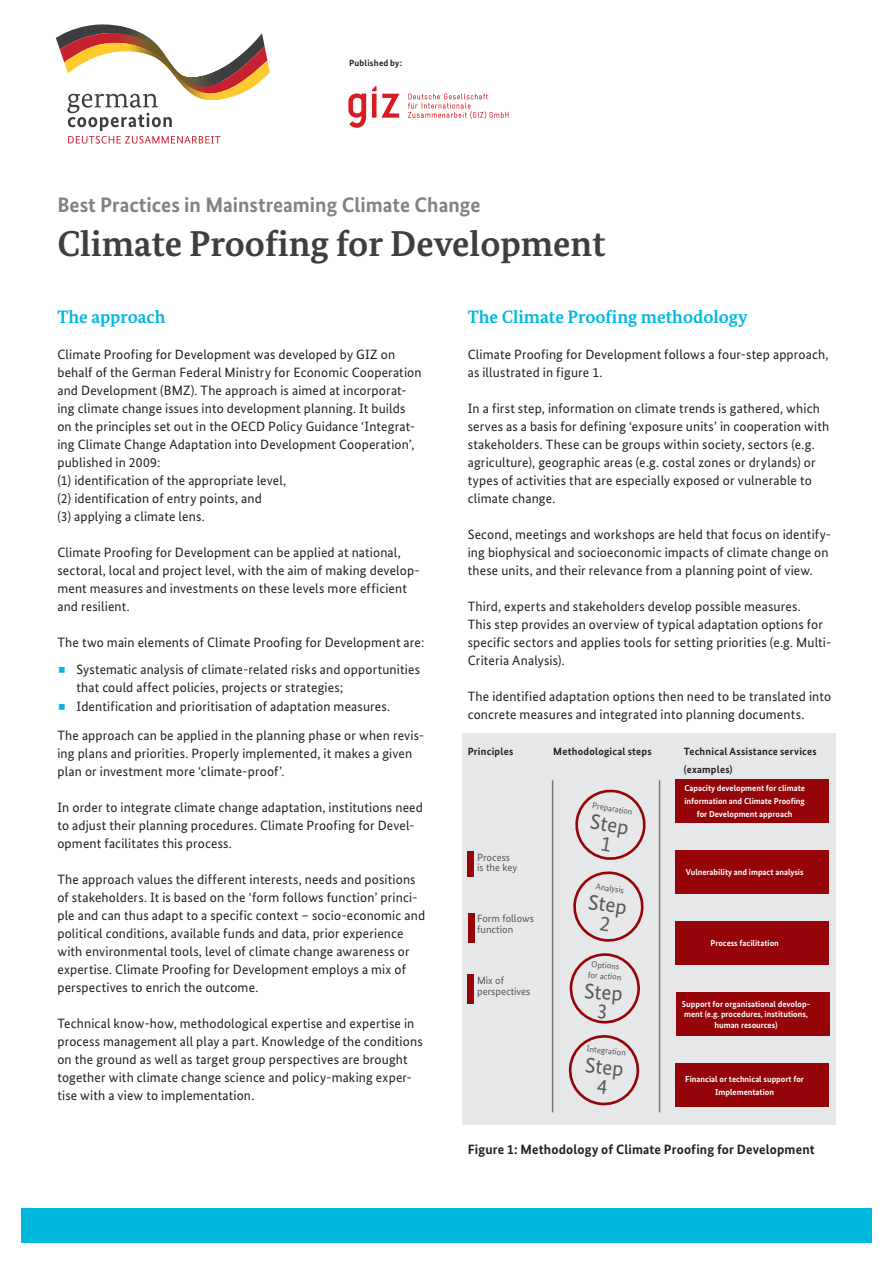
<style>
.page{position:relative;width:893px;height:1263px;background:#fff}
.page>*{position:absolute;margin:0;border:0;box-sizing:border-box;transform-origin:0 0}
.Headline{font:700 36px "Bundes Serif";color:#3e3e3f}
.t1{font:21.15px/19.4px "Bundes Sans";color:#57585a;text-align:center}
.Headline-2{font:700 21px "Bundes Sans";color:#808285}
.Überschrift1{font:700 18px "Bundes Serif";color:#00b8de}
.Paragraph{font:13.5px/18px "Bundes Sans";letter-spacing:.01em;color:#231f20}
.Paragraph-2{font:700 13.5px "Bundes Sans";letter-spacing:.01em;color:#231f20}
.Paragraph-3{font:700 10.5px/18px "Bundes Sans";letter-spacing:.02em;color:#231f20}
.t2{font:10.5px/10.5px "Bundes Sans";color:#57585a}
.t3{font:700 9px "Bundes Sans";letter-spacing:.025em;color:#231f20}
.t4{font:700 8.55px/13px "Bundes Sans";color:#fff;text-align:center}
.t5{font:8.55px/10.5px "Bundes Sans";color:#57585a;text-align:center}
</style>
<div class="page">
<div style="left:21px;top:1208px;width:851px;height:34px;background:#00b8de"></div>
<svg style="left:56px;top:24px;width:214px;height:120px"></svg>
<svg style="left:348px;top:93px;width:18px;height:35px"></svg>
<svg style="left:372px;top:86px;width:27px;height:32px"></svg>
<svg style="left:408px;top:94px;width:100px;height:25px"></svg>
<div style="left:463px;top:733px;width:373px;height:392px;background:#e6e7e9"></div>
<div style="left:468px;top:851px;width:6px;height:26px;background:#940408"></div>
<div style="left:468px;top:913px;width:6px;height:29px;background:#940408"></div>
<div style="left:468px;top:974px;width:6px;height:30px;background:#940408"></div>
<svg style="left:575px;top:789px;width:71px;height:71px"></svg>
<svg style="left:573px;top:871px;width:71px;height:71px"></svg>
<svg style="left:569px;top:953px;width:71px;height:71px"></svg>
<svg style="left:568px;top:1035px;width:72px;height:71px"></svg>
<div style="left:675px;top:779px;width:154px;height:43px;background:#940408"></div>
<div style="left:675px;top:850px;width:154px;height:43px;background:#940408"></div>
<div style="left:677px;top:993px;width:153px;height:43px;background:#940408"></div>
<div style="left:675px;top:1064px;width:154px;height:43px;background:#940408"></div>
<div style="left:675px;top:921px;width:154px;height:43px;background:#940408"></div>
<hr style="left:659px;top:780px;width:1px;height:332px;background:#76787b">
<hr style="left:552px;top:780px;width:1px;height:332px;background:#76787b">
<p class="t3" style="left:349px;top:58px;width:55px">Published by:</p>
<p class="Headline-2" style="left:57px;top:192px;width:424px">Best Practices in Mainstreaming Climate Change</p>
<p class="Headline" style="left:57px;top:221px;width:549px">Climate Proofing for Development</p>
<p class="Überschrift1" style="left:57px;top:305px;width:110px">The approach</p>
<p class="Paragraph" style="left:57px;top:345px;width:366px">Climate Proofing for Development was developed by GIZ on behalf of the German Federal Ministry for Economic Cooperation and Development (BMZ). The approach is aimed at incorporat&shy;ing climate change issues into development planning. It builds on the principles set out in the OECD Policy Guidance ‘Integrat&shy;ing Climate Change Adaptation into Development Cooperation’, published in 2009:<br>(1) identification of the appropriate level,<br>(2) identification of entry points, and<br>(3) applying a climate lens.</p>
<p class="Paragraph" style="left:57px;top:543px;width:364px">Climate Proofing for Development can be applied at national, sectoral, local and project level, with the aim of making develop&shy;ment measures and investments on these levels more efficient and resilient.</p>
<p class="Paragraph" style="left:57px;top:633px;width:369px">The two main elements of Climate Proofing for Development are:</p>
<p class="Paragraph" style="left:77px;top:660px;width:345px">Systematic analysis of climate-related risks and opportunities that could affect policies, projects or strategies;</p>
<p class="Paragraph" style="left:77px;top:697px;width:315px">Identification and prioritisation of adaptation measures.</p>
<p class="Paragraph" style="left:57px;top:726px;width:368px">The approach can be applied in the planning phase or when revis&shy;ing plans and priorities. Properly implemented, it makes a given plan or investment more ‘climate-proof’.</p>
<p class="Paragraph" style="left:57px;top:798px;width:367px">In order to integrate climate change adaptation, institutions need to adjust their planning procedures. Climate Proofing for Devel&shy;opment facilitates this process.</p>
<p class="Paragraph" style="left:57px;top:870px;width:369px">The approach values the different interests, needs and positions of stakeholders. It is based on the ‘form follows function’ princi&shy;ple and can thus adapt to a specific context – socio-economic and political conditions, available funds and data, prior experience with environmental tools, level of climate change awareness or expertise. Climate Proofing for Development employs a mix of perspectives to enrich the outcome.</p>
<p class="Paragraph" style="left:57px;top:1014px;width:367px">Technical know-how, methodological expertise and expertise in process management all play a part. Knowledge of the conditions on the ground as well as target group perspectives are brought together with climate change science and policy-making exper&shy;tise with a view to implementation.</p>
<p class="Überschrift1" style="left:468px;top:305px;width:281px">The Climate Proofing methodology</p>
<p class="Paragraph" style="left:468px;top:345px;width:362px">Climate Proofing for Development follows a four-step approach, as illustrated in figure 1.</p>
<p class="Paragraph" style="left:468px;top:399px;width:363px">In a first step, information on climate trends is gathered, which serves as a basis for defining ‘exposure units’ in cooperation with stakeholders. These can be groups within society, sectors (e.g. agriculture), geographic areas (e.g. costal zones or drylands) or types of activities that are especially exposed or vulnerable to climate change.</p>
<p class="Paragraph" style="left:468px;top:525px;width:365px">Second, meetings and workshops are held that focus on identify&shy;ing biophysical and socioeconomic impacts of climate change on these units, and their relevance from a planning point of view.</p>
<p class="Paragraph" style="left:468px;top:597px;width:365px">Third, experts and stakeholders develop possible measures.<br>This step provides an overview of typical adaptation options for specific sectors and applies tools for setting priorities (e.g. Multi-Criteria Analysis).</p>
<p class="Paragraph" style="left:468px;top:687px;width:365px">The identified adaptation options then need to be translated into concrete measures and integrated into planning documents.</p>
<p class="Paragraph-3" style="left:468px;top:742px;width:47px">Principles</p>
<p class="Paragraph-3" style="left:553px;top:742px;width:100px">Methodological steps</p>
<p class="Paragraph-3" style="left:684px;top:742px;width:134px">Technical Assistance services (examples)</p>
<p class="t2" style="left:477px;top:852px;width:42px">Process is the key</p>
<p class="t2" style="left:477px;top:913px;width:58px">Form follows function</p>
<p class="t2" style="left:477px;top:975px;width:55px">Mix of perspectives</p>
<p class="t5" style="left:593px;top:800px;width:42px;rotate:10deg">Preparation</p>
<p class="t1" style="left:592px;top:811px;width:40px;rotate:10deg">Step<br>1</p>
<p class="t5" style="left:597px;top:881px;width:30px;rotate:8deg">Analysis</p>
<p class="t1" style="left:590px;top:892px;width:40px;rotate:8deg">Step<br>2</p>
<p class="t5" style="left:589px;top:959px;width:35px;rotate:4deg">Options for action</p>
<p class="t1" style="left:585px;top:981px;width:40px;rotate:4deg">Step<br>3</p>
<p class="t5" style="left:587px;top:1043px;width:41px;rotate:6deg">Integration</p>
<p class="t1" style="left:586px;top:1055px;width:40px;rotate:6deg">Step<br>4</p>
<p class="t4" style="left:684px;top:781px;width:122px">Capacity development for climate information and Climate Proofing for Development approach</p>
<p class="t4" style="left:686px;top:866px;width:119px">Vulnerability and impact analysis</p>
<p class="t4" style="left:710px;top:937px;width:70px">Process facilitation</p>
<p class="t4" style="left:682px;top:999px;width:130px;line-height:10.4px">Support for organisational devolop&shy;ment (e.g. procedures, institutions, human resources)</p>
<p class="t4" style="left:685px;top:1072px;width:120px">Financial or technical support for<br>Implementation</p>
<p class="Paragraph-2" style="left:468px;top:1141px;width:348px">Figure 1: Methodology of Climate Proofing for Development</p>
</div>
